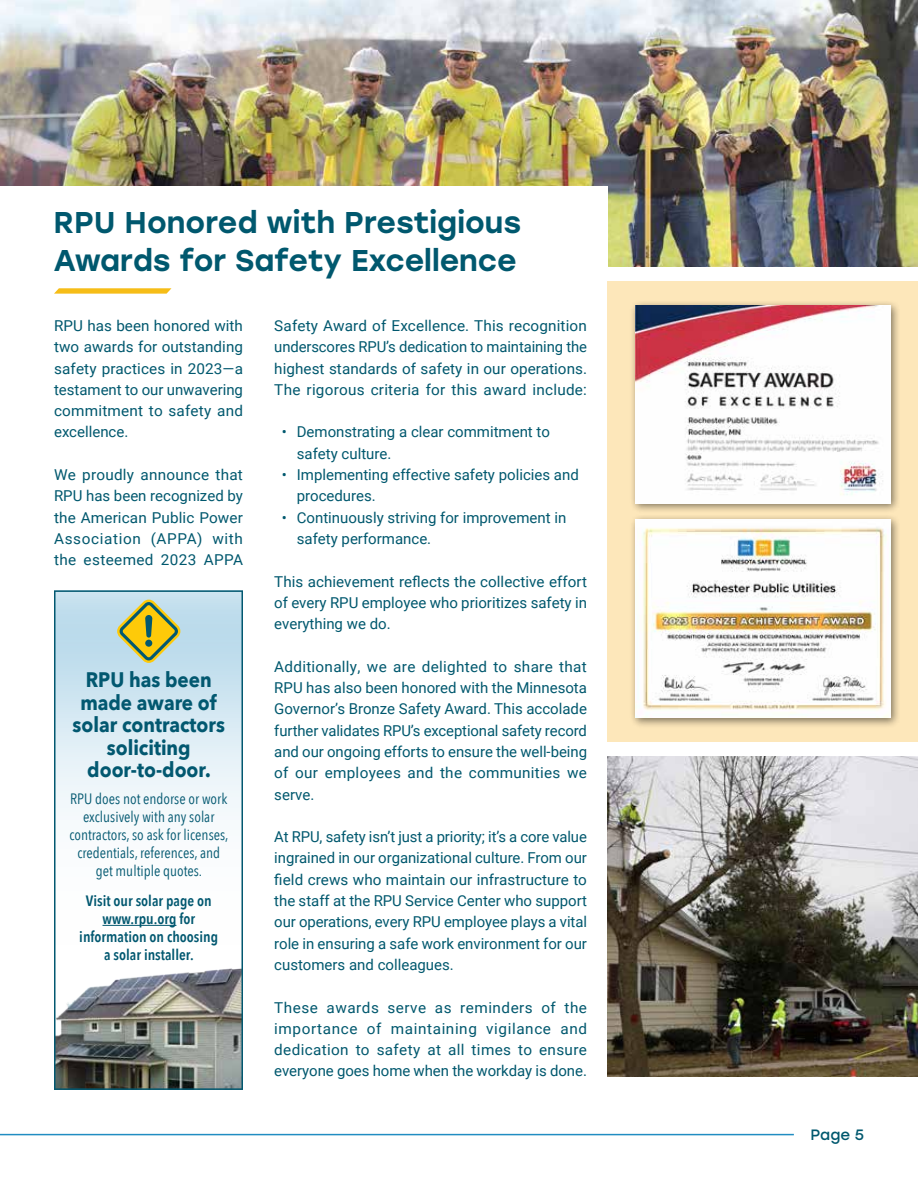
<style>
.page{position:relative;width:918px;height:1188px;background:#fff}
.page>*{position:absolute;margin:0;border:0;box-sizing:border-box;transform-origin:0 0}
.t1{font:500 30px/37.5px "Stolzl";color:#00586e}
.t2{font:700 21px/22.5px "Avenir Next";color:#025870;text-align:center;scale:.9 1}
.t3{font:15px/21.3px "Roboto";color:#00586e;text-align:justify}
.t4{font:15px/18px "Avenir Next Condensed";color:#025870;text-align:center}
.t5{font:600 15px/18px "Avenir Next Condensed";color:#025870;text-align:center}
.t6{font:15px "Stolzl";color:#00586e}
</style>
<div class="page">
<hr style="left:0;top:1134px;width:794px;height:1px;background:#218dc2">
<div style="left:608px;top:281px;width:310px;height:461px;background:#fde7ba"></div>
<div style="left:629px;top:514px;width:272px;height:214px;background:#000;opacity:.5"></div>
<img style="left:635px;top:520px;width:256px;height:198px">
<div style="left:629px;top:299px;width:272px;height:215px;background:#000;opacity:.5"></div>
<img style="left:635px;top:305px;width:256px;height:198px">
<svg style="left:54px;top:590px;width:189px;height:500px"></svg>
<img style="left:0;top:0;width:918px;height:266px">
<div style="left:0;top:186px;width:608px;height:88px;background:#fff"></div>
<img style="left:608px;top:757px;width:310px;height:319px">
<svg style="left:54px;top:288px;width:117px;height:6px"></svg>
<h1 class="t1" style="left:54px;top:203px;width:469px">RPU Honored with Prestigious<br>Awards for Safety Excellence</h1>
<p class="t3" style="left:54px;top:314px;width:190px">RPU has been honored with two awards for outstanding safety practices in 2023—a testament to our unwavering commitment to safety and excellence.</p>
<p class="t3" style="left:54px;top:463px;width:190px">We proudly announce that RPU has been recognized by the American Public Power Association (APPA) with the esteemed 2023 APPA</p>
<h2 class="t2" style="left:73px;top:668px;width:171px">RPU has been made aware of solar contractors soliciting door-to-door.</h2>
<p class="t4" style="left:70px;top:789px;width:160px">RPU does not endorse or work exclusively with any solar contractors, so ask for licenses, credentials, references, and get multiple quotes.</p>
<p class="t5" style="left:79px;top:892px;width:140px">Visit our solar page on www.rpu.org for information on choosing a solar installer.</p>
<p class="t3" style="left:274px;top:314px;width:314px">Safety Award of Excellence. This recognition underscores RPU’s dedication to maintaining the highest standards of safety in our operations.<br>The rigorous criteria for this award include:</p>
<p class="t3" style="left:297px;top:421px;width:255px;text-indent:-15px">• Demonstrating a clear commitment to safety culture.</p>
<p class="t3" style="left:297px;top:463px;width:284px;text-indent:-15px">• Implementing effective safety policies and procedures.</p>
<p class="t3" style="left:297px;top:506px;width:271px;text-indent:-15px">• Continuously striving for improvement in safety performance.</p>
<p class="t3" style="left:274px;top:570px;width:314px">This achievement reflects the collective effort of every RPU employee who prioritizes safety in everything we do.</p>
<p class="t3" style="left:274px;top:655px;width:314px">Additionally, we are delighted to share that RPU has also been honored with the Minnesota Governor’s Bronze Safety Award. This accolade further validates RPU’s exceptional safety record and our ongoing efforts to ensure the well-being of our employees and the communities we serve.</p>
<p class="t3" style="left:274px;top:826px;width:314px">At RPU, safety isn’t just a priority; it’s a core value ingrained in our organizational culture. From our field crews who maintain our infrastructure to the staff at the RPU Service Center who support our operations, every RPU employee plays a vital role in ensuring a safe work environment for our customers and colleagues.</p>
<p class="t3" style="left:274px;top:996px;width:314px">These awards serve as reminders of the importance of maintaining vigilance and dedication to safety at all times to ensure everyone goes home when the workday is done.</p>
<p class="t6" style="left:811px;top:1124px;width:55px">Page 5</p>
</div>
